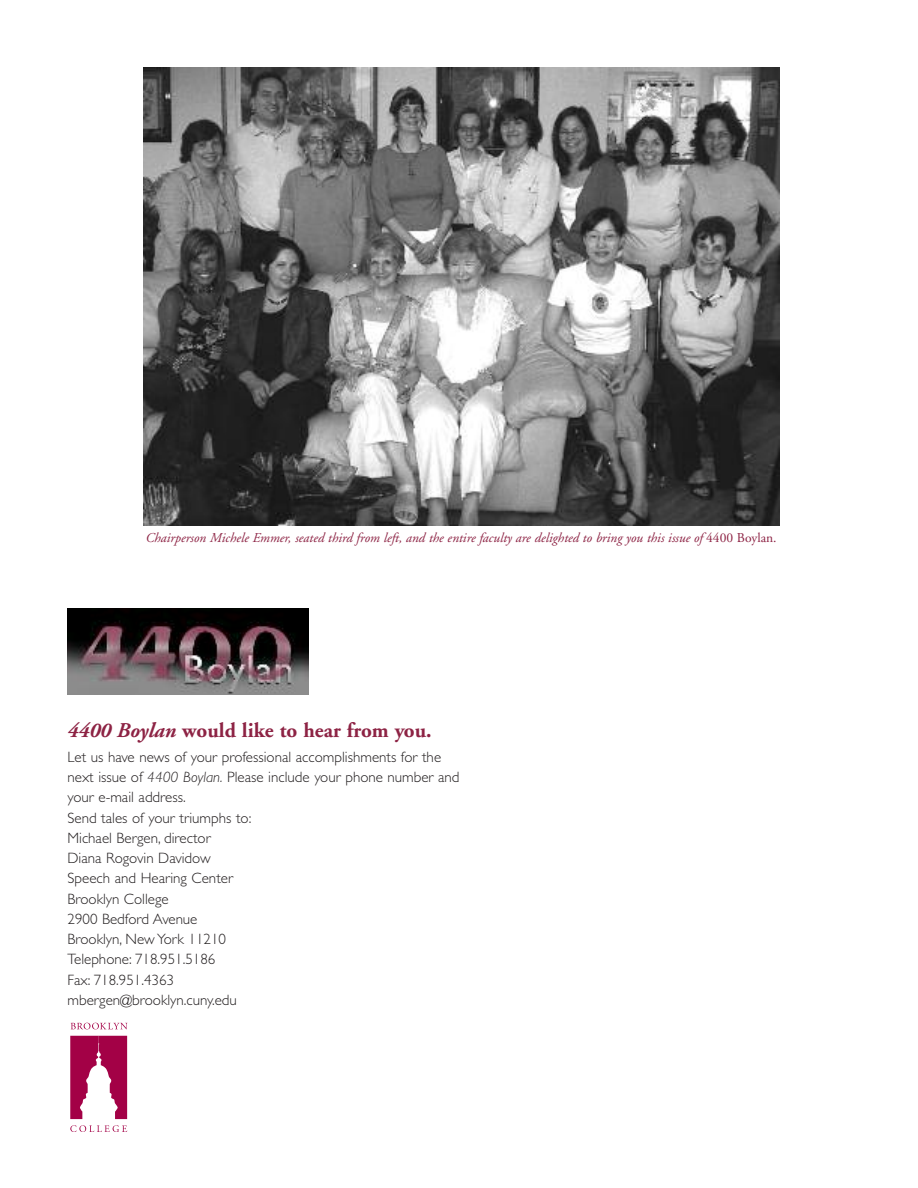
<style>
.page{position:relative;width:918px;height:1188px;background:#fff}
.page>*{position:absolute;margin:0;border:0;box-sizing:border-box;transform-origin:0 0}
.t1{font:700 21px "Adobe Garamond";color:#8d2344}
.t2{font:300 15px/20.2px "Gill Sans";color:#231f20}
.t3{font:italic 13.5px "Adobe Garamond";color:#8d2344}
.s1{font-style:normal}
.s2{font-family:"Adobe Garamond Pro";font-style:italic}
.s3{font-style:italic}
</style>
<div class="page">
<img style="left:68px;top:609px;width:241px;height:85px">
<svg style="left:70px;top:1036px;width:57px;height:83px"></svg>
<svg style="left:71px;top:1023px;width:56px;height:6px"></svg>
<svg style="left:70px;top:1125px;width:57px;height:7px"></svg>
<img style="left:144px;top:68px;width:635px;height:457px">
<p class="t3" style="left:145px;top:532px;width:633px">Chairperson Michele Emmer, seated third from left, and the entire faculty are delighted to bring you this issue of <span class="s1">4400 Boylan.</span></p>
<h1 class="t1" style="left:68px;top:722px;width:366px"><span class="s2">4400 Boylan</span> would like to hear from you.</h1>
<p class="t2" style="left:67px;top:746px;width:394px">Let us have news of your professional accomplishments for the next issue of <span class="s3">4400 Boylan.</span> Please include your phone number and your e-mail address.<br>Send tales of your triumphs to:<br>Michael Bergen, director<br>Diana Rogovin Davidow<br>Speech and Hearing Center<br>Brooklyn College<br>2900 Bedford Avenue<br>Brooklyn, New York 11210<br>Telephone: 718.951.5186<br>Fax: 718.951.4363<br>mbergen@brooklyn.cuny.edu</p>
</div>
